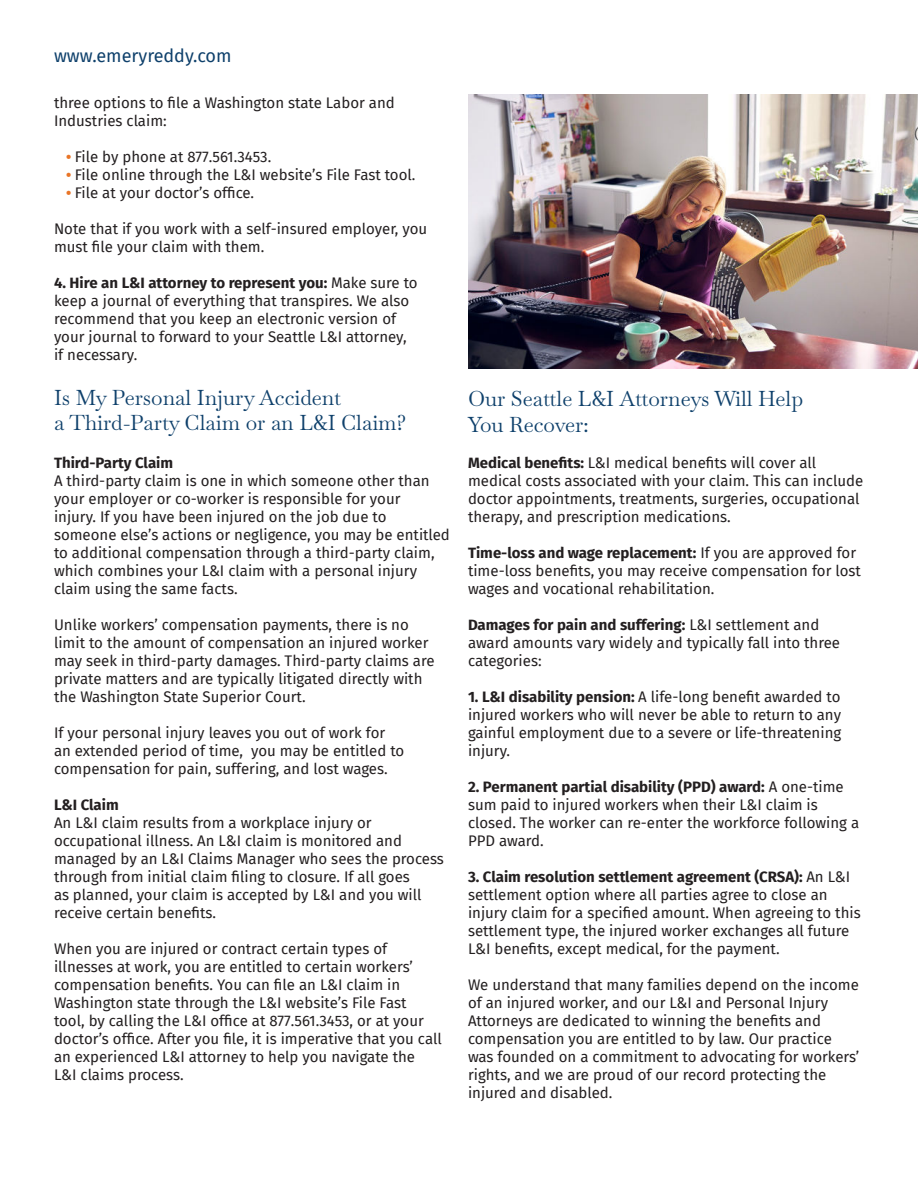
<style>
.page{position:relative;width:918px;height:1188px;background:#fff}
.page>*{position:absolute;margin:0;border:0;box-sizing:border-box;transform-origin:0 0}
.t1{font:21px/25.2px "Baskervville";color:#0e406b}
.t2{font:18px "Fira Sans";color:#0e406b}
.t3{font:15px/18px "Fira Sans";color:#231f20}
.t4{font:700 15px "Fira Sans";color:#231f20}
.s1{font-weight:700;color:#e97527}
.s2{font-weight:700}
</style>
<div class="page">
<img style="left:468px;top:94px;width:450px;height:274px">
<p class="t2" style="left:54px;top:44px;width:179px">www.emeryreddy.com</p>
<p class="t3" style="left:54px;top:93px;width:342px">three options to file a Washington state Labor and<br>Industries claim:</p>
<p class="t3" style="left:66px;top:148px;width:207px"><span class="s1">•</span> File by phone at 877.561.3453.</p>
<p class="t3" style="left:66px;top:166px;width:351px"><span class="s1">•</span> File online through the L&amp;I website’s File Fast tool.</p>
<p class="t3" style="left:66px;top:183px;width:190px"><span class="s1">•</span> File at your doctor’s office.</p>
<p class="t3" style="left:54px;top:220px;width:375px">Note that if you work with a self-insured employer, you must file your claim with them.</p>
<p class="t3" style="left:54px;top:274px;width:365px"><span class="s2">4. Hire an L&amp;I attorney to represent you:</span> Make sure to keep a journal of everything that transpires. We also recommend that you keep an electronic version of your journal to forward to your Seattle L&amp;I attorney, if necessary.</p>
<h1 class="t1" style="left:54px;top:388px;width:354px">Is My Personal Injury Accident<br>a Third-Party Claim or an L&amp;I Claim?</h1>
<p class="t4" style="left:54px;top:452px;width:121px">Third-Party Claim</p>
<p class="t3" style="left:54px;top:472px;width:397px">A third-party claim is one in which someone other than your employer or co-worker is responsible for your<br>injury. If you have been injured on the job due to someone else’s actions or negligence, you may be entitled to additional compensation through a third-party claim, which combines your L&amp;I claim with a personal injury claim using the same facts.</p>
<p class="t3" style="left:54px;top:616px;width:382px">Unlike workers’ compensation payments, there is no limit to the amount of compensation an injured worker may seek in third-party damages. Third-party claims are private matters and are typically litigated directly with the Washington State Superior Court.</p>
<p class="t3" style="left:54px;top:724px;width:352px">If your personal injury leaves you out of work for an extended period of time, you may be entitled to compensation for pain, suffering, and lost wages.</p>
<p class="t4" style="left:54px;top:794px;width:66px">L&amp;I Claim</p>
<p class="t3" style="left:54px;top:814px;width:391px">An L&amp;I claim results from a workplace injury or occupational illness. An L&amp;I claim is monitored and managed by an L&amp;I Claims Manager who sees the process through from initial claim filing to closure. If all goes<br>as planned, your claim is accepted by L&amp;I and you will receive certain benefits.</p>
<p class="t3" style="left:54px;top:940px;width:389px">When you are injured or contract certain types of illnesses at work, you are entitled to certain workers’ compensation benefits. You can file an L&amp;I claim in Washington state through the L&amp;I website’s File Fast<br>tool, by calling the L&amp;I office at 877.561.3453, or at your doctor’s office. After you file, it is imperative that you call an experienced L&amp;I attorney to help you navigate the<br>L&amp;I claims process.</p>
<h1 class="t1" style="left:468px;top:389px;width:337px">Our Seattle L&amp;I Attorneys Will Help<br>You Recover:</h1>
<p class="t3" style="left:468px;top:453px;width:397px"><span class="s2">Medical benefits:</span> L&amp;I medical benefits will cover all medical costs associated with your claim. This can include doctor appointments, treatments, surgeries, occupational therapy, and prescription medications.</p>
<p class="t3" style="left:468px;top:544px;width:394px"><span class="s2">Time-loss and wage replacement:</span> If you are approved for time-loss benefits, you may receive compensation for lost wages and vocational rehabilitation.</p>
<p class="t3" style="left:468px;top:616px;width:374px"><span class="s2">Damages for pain and suffering:</span> L&amp;I settlement and award amounts vary widely and typically fall into three categories:</p>
<p class="t3" style="left:468px;top:687px;width:375px;text-align:justify"><span class="s2">1. L&amp;I disability pension:</span> A life-long benefit awarded to injured workers who will never be able to return to any gainful employment due to a severe or life-threatening injury.</p>
<p class="t3" style="left:468px;top:778px;width:393px"><span class="s2">2. Permanent partial disability (PPD) award:</span> A one-time sum paid to injured workers when their L&amp;I claim is closed. The worker can re-enter the workforce following a PPD award.</p>
<p class="t3" style="left:468px;top:868px;width:394px"><span class="s2">3. Claim resolution settlement agreement (CRSA):</span> An L&amp;I settlement option where all parties agree to close an injury claim for a specified amount. When agreeing to this settlement type, the injured worker exchanges all future L&amp;I benefits, except medical, for the payment.</p>
<p class="t3" style="left:468px;top:976px;width:393px">We understand that many families depend on the income of an injured worker, and our L&amp;I and Personal Injury Attorneys are dedicated to winning the benefits and compensation you are entitled to by law. Our practice was founded on a commitment to advocating for workers’ rights, and we are proud of our record protecting the injured and disabled.</p>
</div>
